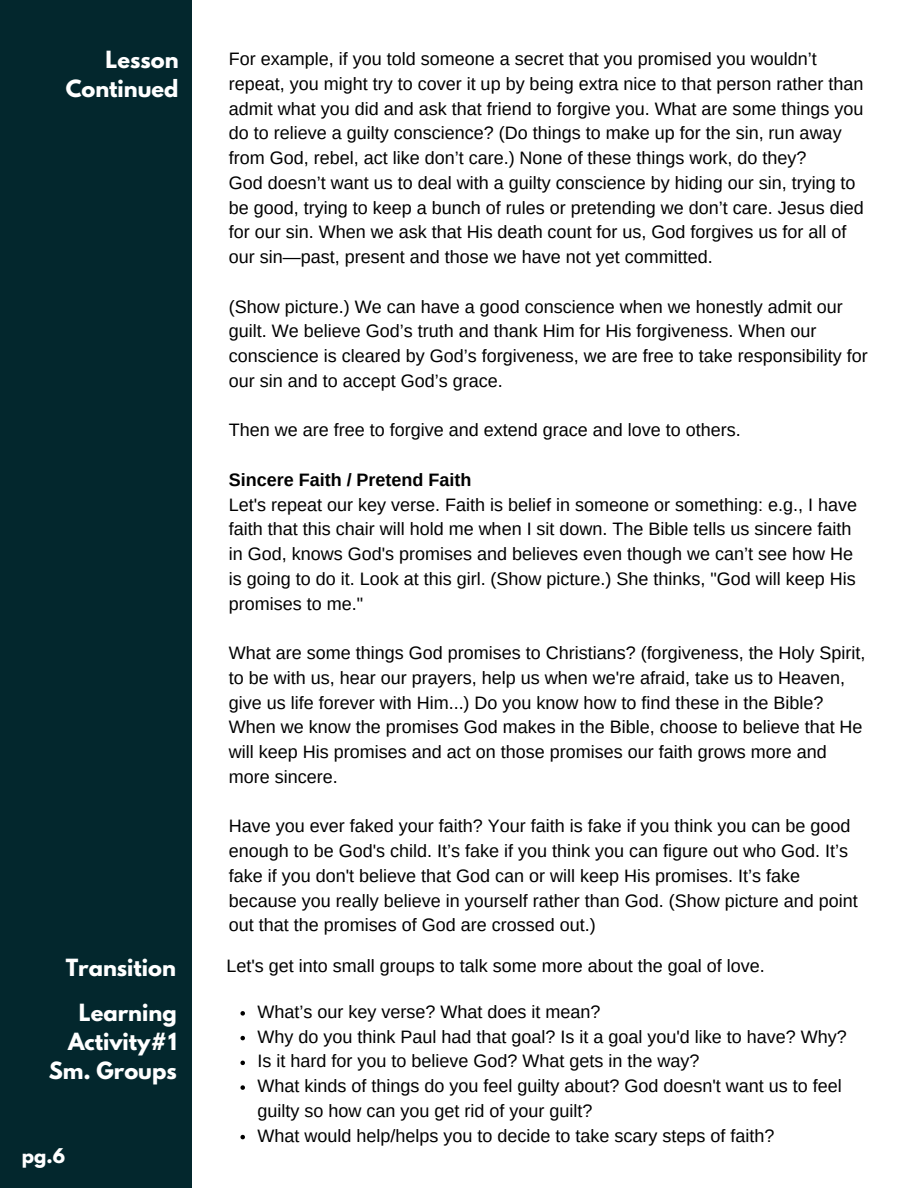
<style>
.page{position:relative;width:918px;height:1188px;background:#fff}
.page>*{position:absolute;margin:0;border:0;box-sizing:border-box;transform-origin:0 0}
.t1{font:700 21px/29.2px "League Spartan";color:#fff;text-align:right}
.t2{font:18px/24.8px "Arimo";color:#000}
.t3{font:700 18px "Arimo";color:#000}
.t4{font:700 18px "League Spartan";color:#fff}
</style>
<div class="page">
<div style="left:0;top:0;width:191px;height:1188px;background:#03272d"></div>
<svg style="left:240px;top:1011px;width:5px;height:5px"></svg>
<svg style="left:240px;top:1036px;width:5px;height:4px"></svg>
<svg style="left:240px;top:1061px;width:5px;height:4px"></svg>
<svg style="left:240px;top:1085px;width:5px;height:5px"></svg>
<svg style="left:240px;top:1135px;width:5px;height:4px"></svg>
<p class="t1" style="left:66px;top:48px;width:114px">Lesson<br>Continued</p>
<h1 class="t2" style="left:229px;top:46px;width:636px">For example, if you told someone a secret that you promised you wouldn’t repeat, you might try to cover it up by being extra nice to that person rather than admit what you did and ask that friend to forgive you. What are some things you do to relieve a guilty conscience? (Do things to make up for the sin, run away from God, rebel, act like don’t care.) None of these things work, do they?</h1>
<p class="t2" style="left:229px;top:170px;width:636px">God doesn’t want us to deal with a guilty conscience by hiding our sin, trying to be good, trying to keep a bunch of rules or pretending we don’t care. Jesus died for our sin. When we ask that His death count for us, God forgives us for all of our sin—past, present and those we have not yet committed.</p>
<p class="t2" style="left:229px;top:294px;width:640px">(Show picture.) We can have a good conscience when we honestly admit our guilt. We believe God’s truth and thank Him for His forgiveness. When our conscience is cleared by God’s forgiveness, we are free to take responsibility for our sin and to accept God’s grace.</p>
<p class="t2" style="left:229px;top:418px;width:513px">Then we are free to forgive and extend grace and love to others.</p>
<p class="t3" style="left:229px;top:470px;width:244px">Sincere Faith / Pretend Faith</p>
<p class="t2" style="left:229px;top:492px;width:630px">Let's repeat our key verse. Faith is belief in someone or something: e.g., I have faith that this chair will hold me when I sit down. The Bible tells us sincere faith in God, knows God's promises and believes even though we can’t see how He is going to do it. Look at this girl. (Show picture.) She thinks, "God will keep His promises to me."</p>
<p class="t2" style="left:229px;top:640px;width:638px">What are some things God promises to Christians? (forgiveness, the Holy Spirit, to be with us, hear our prayers, help us when we're afraid, take us to Heaven, give us life forever with Him...) Do you know how to find these in the Bible?<br>When we know the promises God makes in the Bible, choose to believe that He will keep His promises and act on those promises our faith grows more and more sincere.</p>
<p class="t2" style="left:229px;top:814px;width:630px">Have you ever faked your faith? Your faith is fake if you think you can be good enough to be God's child. It’s fake if you think you can figure out who God. It’s fake if you don't believe that God can or will keep His promises. It’s fake because you really believe in yourself rather than God. (Show picture and point out that the promises of God are crossed out.)</p>
<p class="t1" style="left:66px;top:955px;width:112px">Transition</p>
<h1 class="t2" style="left:226px;top:954px;width:540px">Let's get into small groups to talk some more about the goal of love.</h1>
<h1 class="t2" style="left:258px;top:999px;width:344px">What’s our key verse? What does it mean?</h1>
<p class="t2" style="left:258px;top:1024px;width:591px">Why do you think Paul had that goal? Is it a goal you'd like to have? Why?</p>
<p class="t2" style="left:258px;top:1049px;width:443px">Is it hard for you to believe God? What gets in the way?</p>
<p class="t2" style="left:258px;top:1073px;width:586px">What kinds of things do you feel guilty about? God doesn't want us to feel guilty so how can you get rid of your guilt?</p>
<p class="t2" style="left:258px;top:1123px;width:518px">What would help/helps you to decide to take scary steps of faith?</p>
<p class="t1" style="left:49px;top:1001px;width:129px">Learning<br>Activity#1<br>Sm. Groups</p>
<h2 class="t4" style="left:22px;top:1146px;width:45px">pg.6</h2>
</div>
